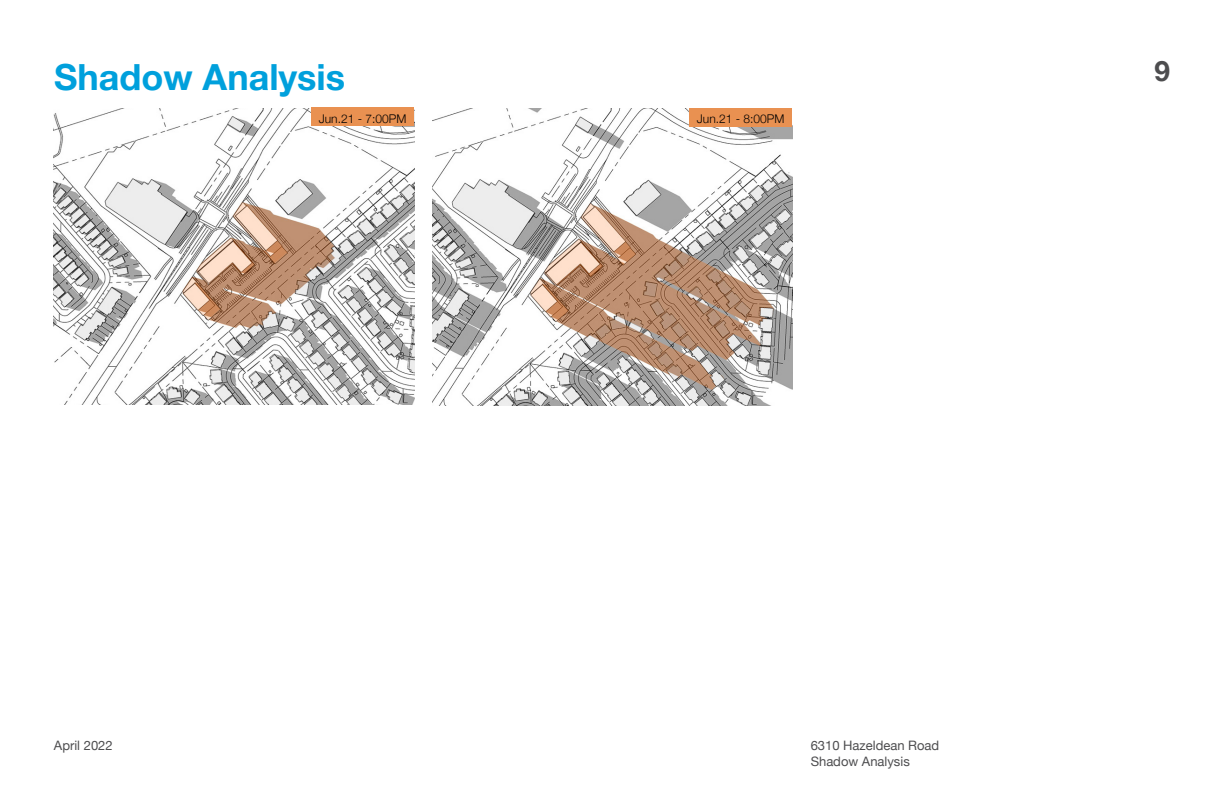
<style>
.page{position:relative;width:1224px;height:792px;background:#fff}
.page>*{position:absolute;margin:0;border:0;box-sizing:border-box;transform-origin:0 0}
.t1{font:700 36px "Helvetica Neue";color:#00a0dc}
.t2{font:700 28px "Helvetica Neue";color:#4d4d4f}
.t3{font:13px/15.6px "Helvetica Neue";color:#4d4d4f}
.t4{font:300 12px "Helvetica Neue";color:#000}
</style>
<div class="page">
<img style="left:432px;top:108px;width:360px;height:297px">
<img style="left:54px;top:108px;width:360px;height:297px">
<div style="left:689px;top:108px;width:103px;height:18px;background:#e99151"></div>
<div style="left:311px;top:108px;width:103px;height:18px;background:#e99151"></div>
<h1 class="t1" style="left:54px;top:63px;width:293px">Shadow Analysis</h1>
<p class="t4" style="left:319px;top:112px;width:89px">Jun.21 - 7:00PM</p>
<p class="t4" style="left:697px;top:112px;width:89px">Jun.21 - 8:00PM</p>
<h2 class="t2" style="left:1154px;top:61px;width:17px">9</h2>
<p class="t3" style="left:54px;top:739px;width:60px">April 2022</p>
<p class="t3" style="left:811px;top:739px;width:130px">6310 Hazeldean Road<br>Shadow Analysis</p>
</div>
